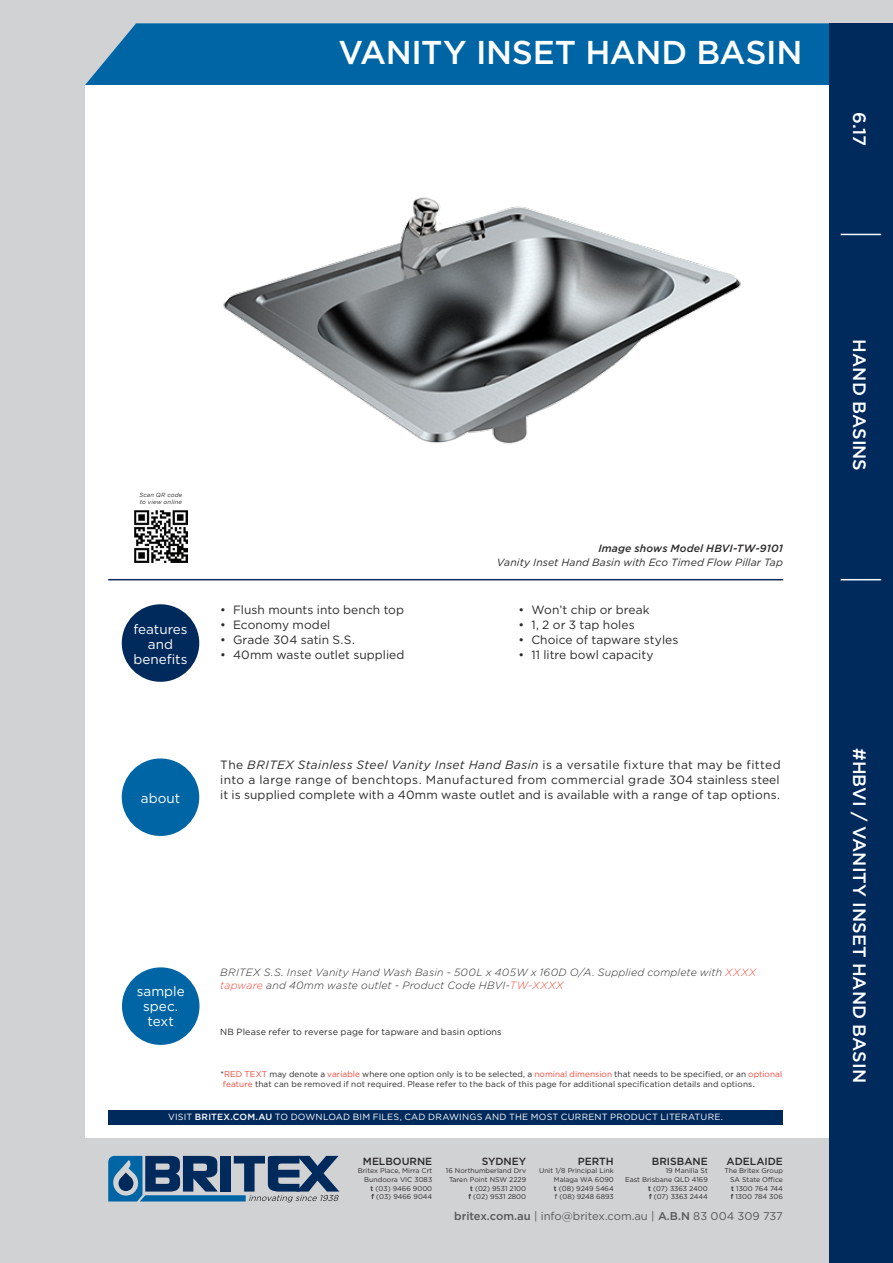
<style>
.page{position:relative;width:893px;height:1263px;background:#d1d2d4}
.page>*{position:absolute;margin:0;border:0;box-sizing:border-box;transform-origin:0 0}
.HEADING_RA{font:500 33px "Gotham";letter-spacing:-.01em;color:#fff}
.banner_text{font:500 18px "Gotham";color:#fff}
.t1{font:13.5px/15px "Gotham";color:#fff;text-align:center}
.BODY_COPY{font:12px/15px "Gotham";letter-spacing:.005em;color:#2b292a;text-align:justify}
.t2{font:11.25px "Gotham";color:#57585a}
.SPECTEXT{font:italic 300 10.5px/13.5px "Gotham";letter-spacing:.015em;color:#2b292a}
.notation{font:italic 10.5px/13.5px "Gotham";letter-spacing:.005em;color:#2b292a;text-align:right}
.address_city{font:500 10.35px "Gotham";color:#2b292a}
.t3{font:9px "Gotham";letter-spacing:.02em;color:#fff}
.disclaimer{font:9px "Gotham";letter-spacing:.015em;color:#2b292a}
.t4{font:8.25px/10.5px "Gotham";letter-spacing:.01em;color:#2b292a}
.address{font:6.9px/8.7px "Gotham";color:#2b292a;text-align:justify}
.address_city-2{font:6.9px/8.7px "Gotham";color:#2b292a;text-align:right}
.t5{font:italic 6px/7.5px "Gotham";letter-spacing:.025em;color:#2b292a}
.s1{font-weight:500}
.s2{font-style:italic}
.s3{color:#ef4737}
</style>
<div class="page">
<div style="left:85px;top:23px;width:744px;height:62px;background:#0065a4"></div>
<div style="left:85px;top:85px;width:754px;height:1052px;background:#fff"></div>
<div style="left:829px;top:23px;width:64px;height:1240px;background:#00295c"></div>
<hr style="left:108px;top:579px;width:675px;height:1px;background:#00295c">
<div style="left:122px;top:604px;width:77px;height:78px;background:#00295c;border-radius:50%"></div>
<div style="left:122px;top:758px;width:77px;height:78px;background:#0065a4;border-radius:50%"></div>
<div style="left:122px;top:967px;width:77px;height:78px;background:#0065a4;border-radius:50%"></div>
<hr style="left:841px;top:579px;width:40px;height:1px;background:#fff">
<hr style="left:841px;top:234px;width:40px;height:1px;background:#fff">
<div style="left:108px;top:1110px;width:675px;height:14px;background:#00295c"></div>
<svg style="left:108px;top:1156px;width:231px;height:46px"></svg>
<img style="left:135px;top:510px;width:52px;height:53px">
<img style="left:223px;top:197px;width:518px;height:248px">
<p class="HEADING_RA" style="left:338px;top:34px;width:466px">VANITY INSET HAND BASIN</p>
<p class="banner_text" style="left:870px;top:112px;width:35px;rotate:90deg">6.17</p>
<p class="t5" style="left:139px;top:491px;width:45px">Scan QR code to view online</p>
<p class="t1" style="left:133px;top:621px;width:56px">features and benefits</p>
<p class="BODY_COPY" style="left:220px;top:602px;width:185px">• Flush mounts into bench top</p>
<p class="BODY_COPY" style="left:220px;top:617px;width:112px">• Economy model</p>
<p class="BODY_COPY" style="left:220px;top:632px;width:136px">• Grade 304 satin S.S.</p>
<p class="BODY_COPY" style="left:220px;top:647px;width:186px">• 40mm waste outlet supplied</p>
<p class="notation" style="left:497px;top:542px;width:287px"><span class="s1">Image shows Model HBVI-TW-9101<br></span>Vanity Inset Hand Basin with Eco Timed Flow Pillar Tap</p>
<p class="BODY_COPY" style="left:519px;top:602px;width:133px">• Won’t chip or break</p>
<p class="BODY_COPY" style="left:519px;top:617px;width:118px">• 1, 2 or 3 tap holes</p>
<p class="BODY_COPY" style="left:519px;top:632px;width:161px">• Choice of tapware styles</p>
<p class="BODY_COPY" style="left:519px;top:647px;width:136px">• 11 litre bowl capacity</p>
<p class="t1" style="left:141px;top:790px;width:41px">about</p>
<p class="BODY_COPY" style="left:220px;top:757px;width:562px">The <span class="s2">BRITEX Stainless Steel Vanity Inset Hand Basin</span> is a versatile fixture that may be fitted into a large range of benchtops. Manufactured from commercial grade 304 stainless steel it is supplied complete with a 40mm waste outlet and is available with a range of tap options.</p>
<p class="t1" style="left:137px;top:983px;width:50px">sample spec. text</p>
<p class="SPECTEXT" style="left:220px;top:965px;width:537px">BRITEX S.S. Inset Vanity Hand Wash Basin - 500L x 405W x 160D O/A. Supplied complete with <span class="s3">XXXX tapware</span> and 40mm waste outlet - Product Code HBVI-<span class="s3">TW-XXXX</span></p>
<p class="disclaimer" style="left:220px;top:1027px;width:283px">NB Please refer to reverse page for tapware and basin options</p>
<p class="t4" style="left:220px;top:1068px;width:563px">*<span class="s3">RED TEXT</span> may denote a <span class="s3">variable</span> where one option only is to be selected, a <span class="s3">nominal dimension</span> that needs to be specified, or an <span class="s3">optional feature</span> that can be removed if not required. Please refer to the back of this page for additional specification details and options.</p>
<p class="t3" style="left:168px;top:1112px;width:556px">VISIT <span class="s1">BRITEX.COM.AU</span> TO DOWNLOAD BIM FILES, CAD DRAWINGS AND THE MOST CURRENT PRODUCT LITERATURE.</p>
<p class="address_city" style="left:363px;top:1155px;width:71px">MELBOURNE</p>
<p class="address" style="left:358px;top:1166px;width:76px">Britex Place, Mirra Crt</p>
<p class="address" style="left:364px;top:1175px;width:69px">Bundoora VIC 3083</p>
<p class="address" style="left:371px;top:1184px;width:63px"><span class="s1">t</span> (03) 9466 9000</p>
<p class="address" style="left:371px;top:1192px;width:62px"><span class="s1">f</span> (03) 9466 9044</p>
<p class="address_city" style="left:482px;top:1155px;width:46px">SYDNEY</p>
<p class="address" style="left:446px;top:1166px;width:82px">16 Northumberland Drv</p>
<p class="address" style="left:449px;top:1175px;width:79px">Taren Point NSW 2229</p>
<p class="address" style="left:470px;top:1184px;width:58px"><span class="s1">t</span> (02) 9531 2100</p>
<p class="address" style="left:468px;top:1192px;width:59px"><span class="s1">f</span> (02) 9531 2800</p>
<p class="address_city" style="left:578px;top:1155px;width:38px">PERTH</p>
<p class="address" style="left:554px;top:1166px;width:61px;text-indent:-15px">Unit 1/8 Principal Link Malaga WA 6090 <span class="s1">t</span> (08) 9249 5464</p>
<p class="address" style="left:555px;top:1192px;width:60px">f (08) 9248 6893</p>
<p class="address_city" style="left:652px;top:1155px;width:57px">BRISBANE</p>
<p class="address" style="left:666px;top:1166px;width:44px">19 Manilla St</p>
<p class="address" style="left:625px;top:1175px;width:84px">East Brisbane QLD 4169</p>
<p class="address" style="left:648px;top:1184px;width:61px"><span class="s1">t</span> (07) 3363 2400</p>
<p class="address" style="left:649px;top:1192px;width:60px"><span class="s1">f</span> (07) 3363 2444</p>
<p class="address_city" style="left:727px;top:1155px;width:58px">ADELAIDE</p>
<p class="address_city-2" style="left:724px;top:1166px;width:60px">The Britex Group<br>SA State Office</p>
<p class="address" style="left:731px;top:1184px;width:53px"><span class="s1">t</span> 1300 764 744</p>
<p class="address" style="left:731px;top:1192px;width:54px"><span class="s1">f</span> 1300 784 306</p>
<p class="t2" style="left:454px;top:1210px;width:330px"><span class="s1">britex.com.au</span> | info@britex.com.au | <span class="s1">A.B.N</span> 83 004 309 737</p>
<h2 class="banner_text" style="left:870px;top:339px;width:133px;rotate:90deg">HAND BASINS</h2>
<p class="banner_text" style="left:870px;top:748px;width:336px;rotate:90deg">#HBVI / VANITY INSET HAND BASIN</p>
</div>
